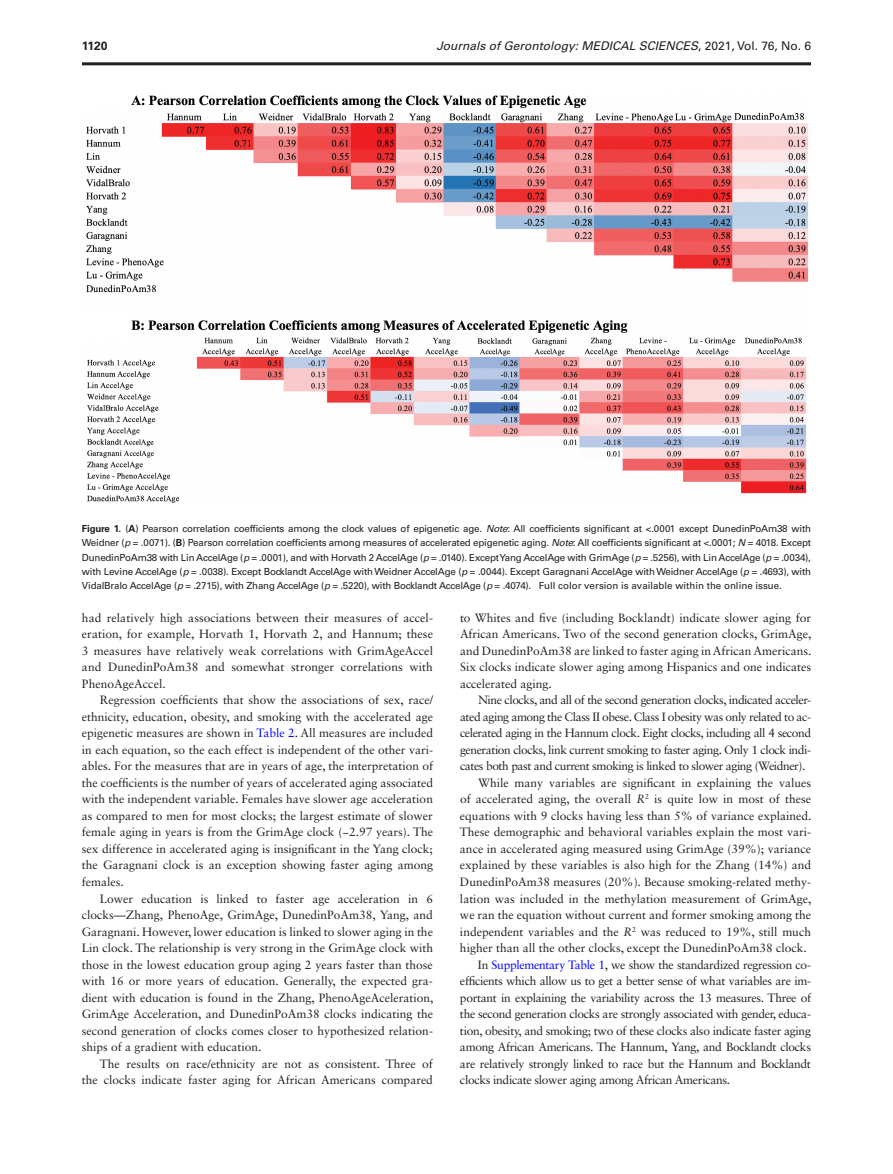
<style>
.page{position:relative;width:893px;height:1174px;background:#fff}
.page>*{position:absolute;margin:0;border:0;box-sizing:border-box;transform-origin:0 0}
.t1{font:12px/16.5px "Sabon LT Std";color:#231f20;text-align:justify}
.t2{font:12px "Sabon LT Std";letter-spacing:-.025em;color:#231f20}
.t3{font:12px "Sabon LT Std";letter-spacing:-.035em;color:#231f20}
.t4{font:italic 12px "Univers LT Std";color:#231f20}
.t5{font:700 12px "Univers LT Std";color:#231f20}
.t6{font:9.75px/14.2px "Univers LT Std";color:#231f20;text-align:justify}
.s1{font-style:normal}
.s2{font-weight:700}
.s3{font-style:italic}
.s4{color:#00f}
</style>
<div class="page">
<img style="left:86px;top:95px;width:723px;height:408px">
<hr style="left:82px;top:62px;width:729px;height:3px;background:#231f20">
<p class="t5" style="left:82px;top:39px;width:27px">1120</p>
<p class="t4" style="left:436px;top:39px;width:376px">Journals of Gerontology: MEDICAL SCIENCES<span class="s1">, 2021, Vol. 76, No. 6</span></p>
<p class="t6" style="left:82px;top:521px;width:731px"><span class="s2">Figure 1.</span> (<span class="s2">A</span>) Pearson correlation coefficients among the clock values of epigenetic age. <span class="s3">Note</span>: All coefficients significant at &lt;.0001 except DunedinPoAm38 with Weidner (<span class="s3">p</span> = .0071). (<span class="s2">B</span>) Pearson correlation coefficients among measures of accelerated epigenetic aging. <span class="s3">Note</span>: All coefficients significant at &lt;.0001; <span class="s3">N</span> = 4018. Except DunedinPoAm38 with Lin AccelAge (<span class="s3">p</span> = .0001), and with Horvath 2 AccelAge (<span class="s3">p</span> = .0140). Except Yang AccelAge with GrimAge (<span class="s3">p</span> = .5256), with Lin AccelAge (<span class="s3">p</span> = .0034), with Levine AccelAge (<span class="s3">p</span> = .0038). Except Bocklandt AccelAge with Weidner AccelAge (<span class="s3">p</span> = .0044). Except Garagnani AccelAge with Weidner AccelAge (<span class="s3">p</span> = .4693), with VidalBralo AccelAge (<span class="s3">p</span> = .2715), with Zhang AccelAge (<span class="s3">p</span> = .5220), with Bocklandt AccelAge (<span class="s3">p</span> = .4074). Full color version is available within the online issue.</p>
<p class="t1" style="left:82px;top:609px;width:353px">had relatively high associations between their measures of accel&shy;eration, for example, Horvath 1, Horvath 2, and Hannum; these 3 measures have relatively weak correlations with GrimAgeAccel and DunedinPoAm38 and somewhat stronger correlations with PhenoAgeAccel.</p>
<p class="t1" style="left:82px;top:692px;width:353px;text-indent:18px">Regression coefficients that show the associations of sex, race/ ethnicity, education, obesity, and smoking with the accelerated age epigenetic measures are shown in <span class="s4">Table 2</span>. All measures are included in each equation, so the each effect is independent of the other vari&shy;ables. For the measures that are in years of age, the interpretation of the coefficients is the number of years of accelerated aging associated with the independent variable. Females have slower age acceleration as compared to men for most clocks; the largest estimate of slower female aging in years is from the GrimAge clock (−2.97 years). The sex difference in accelerated aging is insignificant in the Yang clock; the Garagnani clock is an exception showing faster aging among females.</p>
<p class="t1" style="left:82px;top:890px;width:353px;text-indent:18px">Lower education is linked to faster age acceleration in 6 clocks—Zhang, PhenoAge, GrimAge, DunedinPoAm38, Yang, and Garagnani. However, lower education is linked to slower aging in the Lin clock. The relationship is very strong in the GrimAge clock with those in the lowest education group aging 2 years faster than those with 16 or more years of education. Generally, the expected gra&shy;dient with education is found in the Zhang, PhenoAgeAceleration, GrimAge Acceleration, and DunedinPoAm38 clocks indicating the second generation of clocks comes closer to hypothesized relation&shy;ships of a gradient with education.</p>
<p class="t1" style="left:82px;top:1055px;width:353px;text-align:right">The results on race/ethnicity are not as consistent. Three of the clocks indicate faster aging for African Americans compared</p>
<p class="t1" style="left:460px;top:609px;width:353px">to Whites and five (including Bocklandt) indicate slower aging for African Americans. Two of the second generation clocks, GrimAge, and DunedinPoAm38 are linked to faster aging in African Americans.<br>Six clocks indicate slower aging among Hispanics and one indicates accelerated aging.</p>
<p class="t3" style="left:478px;top:693px;width:334px">Nine clocks, and all of the second generation clocks, indicated acceler-</p>
<p class="t3" style="left:460px;top:709px;width:353px">ated aging among the Class II obese. Class I obesity was only related to ac-</p>
<p class="t3" style="left:460px;top:726px;width:353px">celerated aging in the Hannum clock. Eight clocks, including all 4 second</p>
<p class="t3" style="left:460px;top:742px;width:353px">generation clocks, link current smoking to faster aging. Only 1 clock indi-</p>
<p class="t3" style="left:460px;top:759px;width:347px">cates both past and current smoking is linked to slower aging (Weidner).</p>
<p class="t1" style="left:478px;top:774px;width:334px">While many variables are significant in explaining the values</p>
<p class="t1" style="left:460px;top:791px;width:353px">of accelerated aging, the overall <span class="s3">R</span><sup>2</sup> is quite low in most of these</p>
<p class="t1" style="left:460px;top:807px;width:353px">equations with 9 clocks having less than 5% of variance explained.</p>
<p class="t1" style="left:460px;top:824px;width:353px">These demographic and behavioral variables explain the most vari-</p>
<p class="t1" style="left:460px;top:840px;width:353px">ance in accelerated aging measured using GrimAge (39%); variance</p>
<p class="t1" style="left:460px;top:857px;width:353px">explained by these variables is also high for the Zhang (14%) and</p>
<p class="t1" style="left:460px;top:873px;width:352px">DunedinPoAm38 measures (20%). Because smoking-related methy-</p>
<p class="t1" style="left:460px;top:890px;width:353px">lation was included in the methylation measurement of GrimAge,</p>
<p class="t1" style="left:460px;top:906px;width:352px">we ran the equation without current and former smoking among the</p>
<p class="t1" style="left:460px;top:923px;width:352px">independent variables and the <span class="s3">R</span><sup>2</sup> was reduced to 19%, still much</p>
<p class="t1" style="left:460px;top:939px;width:348px">higher than all the other clocks, except the DunedinPoAm38 clock.</p>
<p class="t2" style="left:478px;top:957px;width:335px">In <span class="s4">Supplementary Table 1</span>, we show the standardized regression co-</p>
<p class="t2" style="left:460px;top:973px;width:353px">efficients which allow us to get a better sense of what variables are im-</p>
<p class="t2" style="left:460px;top:990px;width:353px">portant in explaining the variability across the 13 measures. Three of</p>
<p class="t2" style="left:460px;top:1006px;width:352px">the second generation clocks are strongly associated with gender, educa-</p>
<p class="t2" style="left:460px;top:1023px;width:352px">tion, obesity, and smoking; two of these clocks also indicate faster aging</p>
<p class="t2" style="left:460px;top:1039px;width:353px">among African Americans. The Hannum, Yang, and Bocklandt clocks</p>
<p class="t2" style="left:460px;top:1056px;width:352px">are relatively strongly linked to race but the Hannum and Bocklandt</p>
<p class="t2" style="left:460px;top:1072px;width:272px">clocks indicate slower aging among African Americans.</p>
</div>
